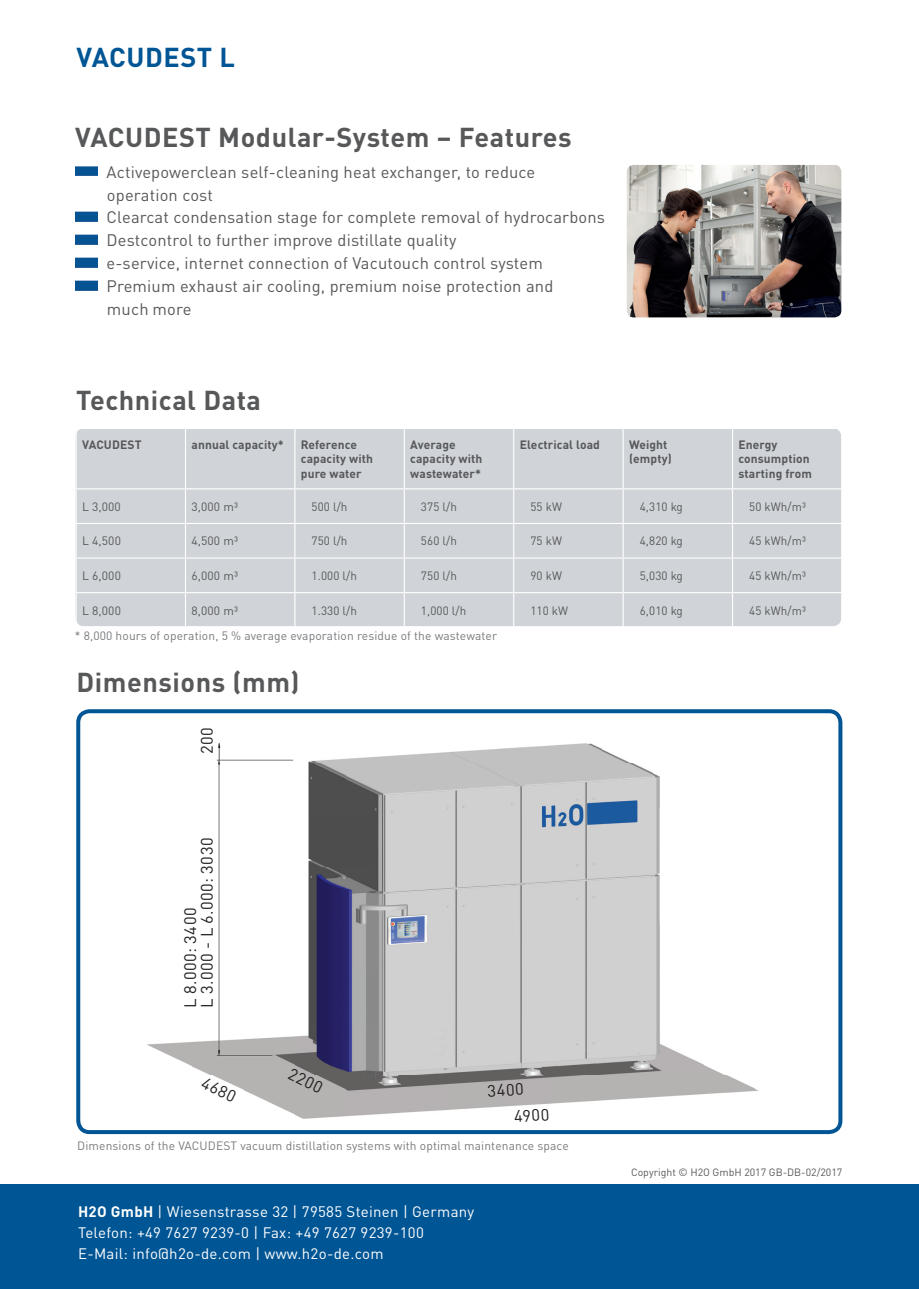
<style>
.page{position:relative;width:919px;height:1289px;background:#fff}
.page>*{position:absolute;margin:0;border:0;box-sizing:border-box;transform-origin:0 0}
.t1{font:700 27px "DINOT";letter-spacing:.02em;color:#57585a}
.t2{font:700 27px "DINOT";letter-spacing:.02em;color:#005595}
.t3{font:16.5px/23px "DINOT";letter-spacing:.01em;color:#57585a}
.t4{font:16.5px/16.5px "DINOT";letter-spacing:.035em;color:#231f20}
.t5{font:15px/21px "DINOT";letter-spacing:.02em;color:#fff}
.t6{font:12px "DINOT";letter-spacing:.01em;color:#57585a}
.t7{font:12px "DINOT";letter-spacing:.01em;color:#787a7d}
.t8{font:700 12px/14.4px "DINOT";letter-spacing:.01em;color:#57585a}
.t9{font:10.5px "DINOT";color:#57585a}
.s1{font-weight:700}
</style>
<div class="page">
<img style="left:147px;top:742px;width:612px;height:377px">
<div style="left:76px;top:709px;width:766px;height:425px;border:4px solid #005595;border-radius:11px"></div>
<div style="left:0;top:1183px;width:918px;height:105px;background:#005595"></div>
<div style="left:75px;top:428px;width:766px;height:198px;background:#d0d4d8;border-radius:9px"></div>
<hr style="left:75px;top:488px;width:110px;height:1px;background:#fff">
<hr style="left:185px;top:488px;width:110px;height:1px;background:#fff">
<hr style="left:295px;top:488px;width:109px;height:1px;background:#fff">
<hr style="left:404px;top:488px;width:109px;height:1px;background:#fff">
<hr style="left:513px;top:488px;width:110px;height:1px;background:#fff">
<hr style="left:623px;top:488px;width:109px;height:1px;background:#fff">
<hr style="left:732px;top:488px;width:110px;height:1px;background:#fff">
<hr style="left:75px;top:523px;width:110px;height:1px;background:#fff">
<hr style="left:185px;top:523px;width:110px;height:1px;background:#fff">
<hr style="left:295px;top:523px;width:109px;height:1px;background:#fff">
<hr style="left:404px;top:523px;width:109px;height:1px;background:#fff">
<hr style="left:513px;top:523px;width:110px;height:1px;background:#fff">
<hr style="left:623px;top:523px;width:109px;height:1px;background:#fff">
<hr style="left:732px;top:523px;width:110px;height:1px;background:#fff">
<hr style="left:75px;top:557px;width:110px;height:1px;background:#fff">
<hr style="left:185px;top:557px;width:110px;height:1px;background:#fff">
<hr style="left:295px;top:557px;width:109px;height:1px;background:#fff">
<hr style="left:404px;top:557px;width:109px;height:1px;background:#fff">
<hr style="left:513px;top:557px;width:110px;height:1px;background:#fff">
<hr style="left:623px;top:557px;width:109px;height:1px;background:#fff">
<hr style="left:732px;top:557px;width:110px;height:1px;background:#fff">
<hr style="left:75px;top:592px;width:110px;height:1px;background:#fff">
<hr style="left:185px;top:592px;width:110px;height:1px;background:#fff">
<hr style="left:295px;top:592px;width:109px;height:1px;background:#fff">
<hr style="left:404px;top:592px;width:109px;height:1px;background:#fff">
<hr style="left:513px;top:592px;width:110px;height:1px;background:#fff">
<hr style="left:623px;top:592px;width:109px;height:1px;background:#fff">
<hr style="left:732px;top:592px;width:110px;height:1px;background:#fff">
<hr style="left:75px;top:428px;width:110px;height:1px;background:#fff">
<hr style="left:75px;top:429px;width:2px;height:59px;background:#fff">
<hr style="left:185px;top:428px;width:110px;height:1px;background:#fff">
<hr style="left:185px;top:429px;width:1px;height:59px;background:#fff">
<hr style="left:295px;top:428px;width:109px;height:1px;background:#fff">
<hr style="left:294px;top:429px;width:1px;height:59px;background:#fff">
<hr style="left:404px;top:428px;width:109px;height:1px;background:#fff">
<hr style="left:403px;top:429px;width:2px;height:59px;background:#fff">
<hr style="left:513px;top:428px;width:110px;height:1px;background:#fff">
<hr style="left:513px;top:429px;width:1px;height:59px;background:#fff">
<hr style="left:623px;top:428px;width:109px;height:1px;background:#fff">
<hr style="left:622px;top:429px;width:1px;height:59px;background:#fff">
<hr style="left:732px;top:428px;width:110px;height:1px;background:#fff">
<hr style="left:732px;top:429px;width:1px;height:59px;background:#fff">
<hr style="left:75px;top:489px;width:2px;height:34px;background:#fff">
<hr style="left:185px;top:489px;width:1px;height:34px;background:#fff">
<hr style="left:294px;top:489px;width:1px;height:34px;background:#fff">
<hr style="left:403px;top:489px;width:2px;height:34px;background:#fff">
<hr style="left:513px;top:489px;width:1px;height:34px;background:#fff">
<hr style="left:622px;top:489px;width:1px;height:34px;background:#fff">
<hr style="left:732px;top:489px;width:1px;height:34px;background:#fff">
<hr style="left:75px;top:524px;width:2px;height:33px;background:#fff">
<hr style="left:185px;top:524px;width:1px;height:33px;background:#fff">
<hr style="left:294px;top:524px;width:1px;height:33px;background:#fff">
<hr style="left:403px;top:524px;width:2px;height:33px;background:#fff">
<hr style="left:513px;top:524px;width:1px;height:33px;background:#fff">
<hr style="left:622px;top:524px;width:1px;height:33px;background:#fff">
<hr style="left:732px;top:524px;width:1px;height:33px;background:#fff">
<hr style="left:75px;top:558px;width:2px;height:34px;background:#fff">
<hr style="left:185px;top:558px;width:1px;height:34px;background:#fff">
<hr style="left:294px;top:558px;width:1px;height:34px;background:#fff">
<hr style="left:403px;top:558px;width:2px;height:34px;background:#fff">
<hr style="left:513px;top:558px;width:1px;height:34px;background:#fff">
<hr style="left:622px;top:558px;width:1px;height:34px;background:#fff">
<hr style="left:732px;top:558px;width:1px;height:34px;background:#fff">
<hr style="left:75px;top:593px;width:2px;height:33px;background:#fff">
<hr style="left:185px;top:593px;width:1px;height:33px;background:#fff">
<hr style="left:294px;top:593px;width:1px;height:33px;background:#fff">
<hr style="left:403px;top:593px;width:2px;height:33px;background:#fff">
<hr style="left:513px;top:593px;width:1px;height:33px;background:#fff">
<hr style="left:622px;top:593px;width:1px;height:33px;background:#fff">
<hr style="left:732px;top:593px;width:1px;height:33px;background:#fff">
<img style="left:75px;top:166px;width:23px;height:9px">
<img style="left:75px;top:211px;width:23px;height:10px">
<img style="left:75px;top:234px;width:23px;height:10px">
<img style="left:75px;top:257px;width:23px;height:10px">
<img style="left:75px;top:280px;width:23px;height:10px">
<img style="left:626px;top:165px;width:215px;height:152px">
<h1 class="t2" style="left:77px;top:40px;width:160px">VACUDEST L</h1>
<h1 class="t1" style="left:75px;top:119px;width:498px">VACUDEST Modular-System – Features</h1>
<p class="t3" style="left:106px;top:160px;width:500px">Activepowerclean self-cleaning heat exchanger, to reduce operation cost<br>Clearcat condensation stage for complete removal of hydrocarbons Destcontrol to further improve distillate quality<br>e-service, internet connection of Vacutouch control system Premium exhaust air cooling, premium noise protection and<br>much more</p>
<h1 class="t1" style="left:76px;top:382px;width:186px">Technical Data</h1>
<p class="t8" style="left:82px;top:437px;width:61px">VACUDEST</p>
<p class="t8" style="left:191px;top:437px;width:94px">annual capacity*</p>
<p class="t8" style="left:301px;top:437px;width:74px">Reference capacity with pure water</p>
<p class="t8" style="left:410px;top:437px;width:74px">Average capacity with wastewater*</p>
<p class="t8" style="left:519px;top:437px;width:82px">Electrical load</p>
<p class="t8" style="left:629px;top:437px;width:44px">Weight (empty)</p>
<p class="t8" style="left:738px;top:437px;width:75px">Energy consumption starting from</p>
<p class="t6" style="left:82px;top:499px;width:40px">L 3,000</p>
<p class="t6" style="left:191px;top:499px;width:48px">3,000 m³</p>
<p class="t6" style="left:311px;top:499px;width:37px">500 l/h</p>
<p class="t6" style="left:421px;top:499px;width:37px">375 l/h</p>
<p class="t6" style="left:530px;top:499px;width:33px">55 kW</p>
<p class="t6" style="left:639px;top:499px;width:45px">4,310 kg</p>
<p class="t6" style="left:749px;top:499px;width:58px">50 kWh/m³</p>
<p class="t6" style="left:82px;top:533px;width:40px">L 4,500</p>
<p class="t6" style="left:191px;top:533px;width:48px">4,500 m³</p>
<p class="t6" style="left:311px;top:533px;width:37px">750 l/h</p>
<p class="t6" style="left:421px;top:533px;width:37px">560 l/h</p>
<p class="t6" style="left:530px;top:533px;width:33px">75 kW</p>
<p class="t6" style="left:639px;top:533px;width:45px">4,820 kg</p>
<p class="t6" style="left:749px;top:533px;width:58px">45 kWh/m³</p>
<p class="t6" style="left:82px;top:568px;width:40px">L 6,000</p>
<p class="t6" style="left:191px;top:568px;width:48px">6,000 m³</p>
<p class="t6" style="left:311px;top:568px;width:47px">1.000 l/h</p>
<p class="t6" style="left:421px;top:568px;width:37px">750 l/h</p>
<p class="t6" style="left:530px;top:568px;width:33px">90 kW</p>
<p class="t6" style="left:639px;top:568px;width:45px">5,030 kg</p>
<p class="t6" style="left:749px;top:568px;width:58px">45 kWh/m³</p>
<p class="t6" style="left:82px;top:602px;width:40px">L 8,000</p>
<p class="t6" style="left:191px;top:602px;width:48px">8,000 m³</p>
<p class="t6" style="left:311px;top:602px;width:47px">1.330 l/h</p>
<p class="t6" style="left:421px;top:602px;width:47px">1,000 l/h</p>
<p class="t6" style="left:530px;top:602px;width:39px">110 kW</p>
<p class="t6" style="left:639px;top:602px;width:45px">6,010 kg</p>
<p class="t6" style="left:749px;top:602px;width:58px">45 kWh/m³</p>
<p class="t7" style="left:75px;top:628px;width:424px">* 8,000 hours of operation, 5 % average evaporation residue of the wastewater</p>
<h1 class="t1" style="left:77px;top:664px;width:225px">Dimensions (mm)</h1>
<p class="t4" style="left:198px;top:754px;width:28px;rotate:-90deg">200</p>
<p class="t4" style="left:182px;top:1007px;width:171px;rotate:-90deg">L 8.000: 3400<br>L 3.000 - L 6.000: 3030</p>
<p class="t4" style="left:293px;top:1065px;width:37px;rotate:26deg">2200</p>
<p class="t4" style="left:206px;top:1073px;width:38px;rotate:26deg">4680</p>
<p class="t4" style="left:487px;top:1082px;width:38px;rotate:-3deg">3400</p>
<p class="t4" style="left:514px;top:1107px;width:37px;rotate:-3deg">4900</p>
<p class="t7" style="left:77px;top:1138px;width:493px">Dimensions of the VACUDEST vacuum distillation systems with optimal maintenance space</p>
<p class="t5" style="left:78px;top:1200px;width:398px"><span class="s1">H2O GmbH</span> | Wiesenstrasse 32 | 79585 Steinen | Germany<br>Telefon: +49 7627 9239-0 | Fax: +49 7627 9239-100<br>E-Mail: info@h2o-de.com | www.h2o-de.com</p>
<p class="t9" style="left:631px;top:1165px;width:213px">Copyright © H2O GmbH 2017 GB-DB-02/2017</p>
</div>
